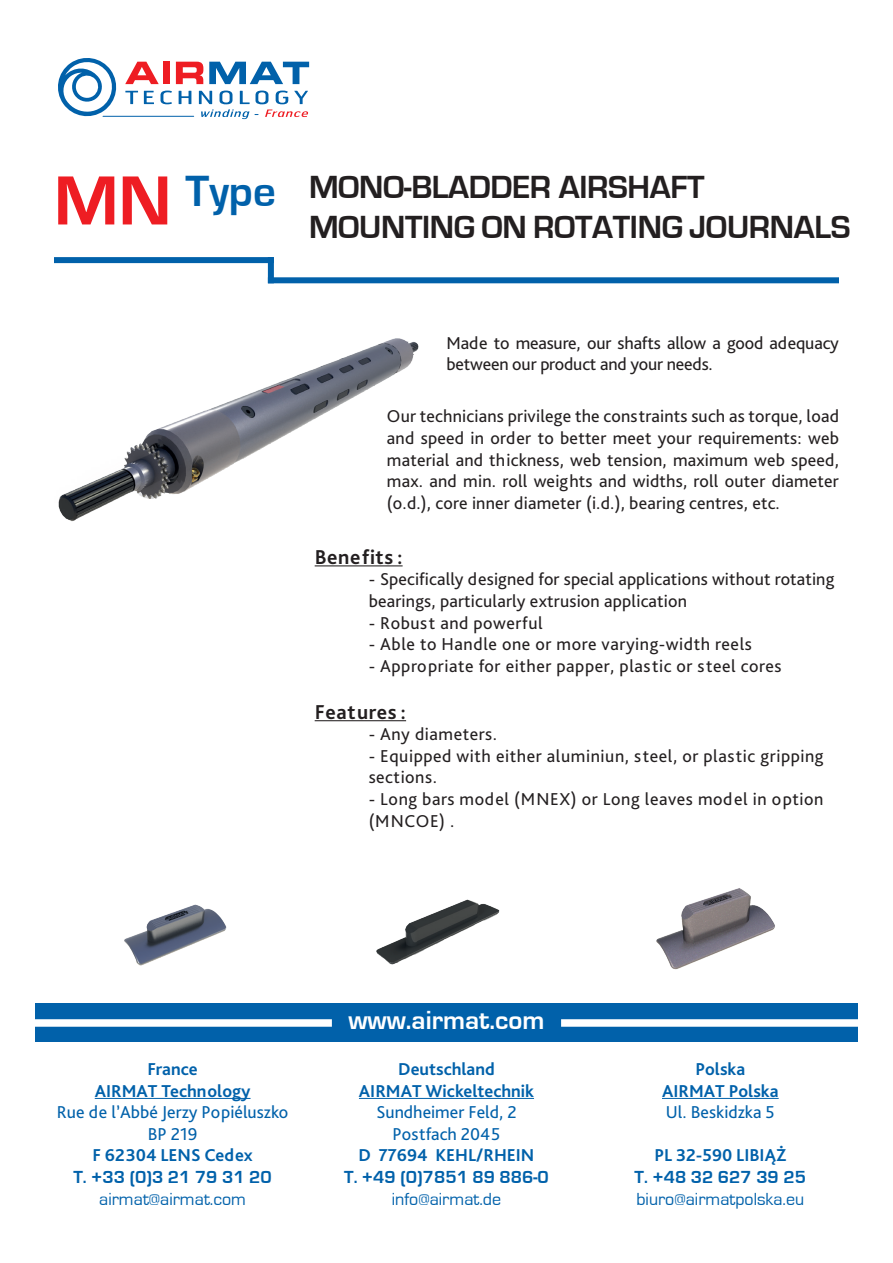
<style>
.page{position:relative;width:893px;height:1263px;background:#fff}
.page>*{position:absolute;margin:0;border:0;box-sizing:border-box;transform-origin:0 0}
.t1{font:700 72px "Eurostile";color:#ee1d23}
.t2{font:700 45px "Eurostile";color:#0161aa}
.t3{font:700 33px "Eurostile";letter-spacing:-.01em;color:#231f20}
.t4{font:700 27px "Eurostile";color:#fff}
.t5{font:700 21px "Bliss Pro";letter-spacing:.03em;color:#231f20}
.t6{font:18px/21.6px "Bliss Pro";letter-spacing:.015em;color:#231f20}
.t7{font:700 18px "Bliss Pro";color:#0161aa}
.t8{font:18px "Bliss Pro";color:#0161aa}
.t9{font:18px/21.6px "Bliss Pro";letter-spacing:-.01em;color:#231f20}
.t10{font:18px "Eurostile";color:#0161aa}
.t11{font:700 18px "Eurostile";color:#0161aa}
</style>
<div class="page">
<svg style="left:58px;top:58px;width:251px;height:62px"></svg>
<hr style="left:315px;top:565px;width:88px;height:1px;background:#231f20">
<hr style="left:315px;top:720px;width:91px;height:1px;background:#231f20">
<hr style="left:95px;top:1098px;width:156px;height:1px;background:#0161aa">
<hr style="left:359px;top:1098px;width:175px;height:1px;background:#0161aa">
<hr style="left:662px;top:1098px;width:117px;height:1px;background:#0161aa">
<div style="left:54px;top:257px;width:220px;height:6px;background:#0161aa"></div>
<div style="left:268px;top:277px;width:571px;height:6px;background:#0161aa"></div>
<div style="left:268px;top:257px;width:6px;height:26px;background:#0161aa"></div>
<div style="left:35px;top:1004px;width:823px;height:38px;background:#0161aa"></div>
<img style="left:58px;top:338px;width:361px;height:184px">
<div style="left:22px;top:1019px;width:310px;height:8px;background:#fff"></div>
<div style="left:561px;top:1019px;width:306px;height:8px;background:#fff"></div>
<img style="left:124px;top:904px;width:103px;height:62px">
<img style="left:376px;top:899px;width:124px;height:66px">
<img style="left:656px;top:888px;width:119px;height:82px">
<p class="t1" style="left:54px;top:162px;width:119px">MN</p>
<p class="t2" style="left:186px;top:167px;width:92px">Type</p>
<p class="t3" style="left:309px;top:170px;width:397px">MONO-BLADDER AIRSHAFT</p>
<p class="t3" style="left:309px;top:209px;width:543px">MOUNTING ON ROTATING JOURNALS</p>
<p class="t9" style="left:446px;top:331px;width:394px">Made to measure, our shafts allow a good adequacy between our product and your needs.</p>
<p class="t6" style="left:387px;top:405px;width:453px;text-align:justify">Our technicians privilege the constraints such as torque, load and speed in order to better meet your requirements: web material and thickness, web tension, maximum web speed, max. and min. roll weights and widths, roll outer diameter (o.d.), core inner diameter (i.d.), bearing centres, etc.</p>
<p class="t5" style="left:315px;top:544px;width:89px">Benefits :</p>
<p class="t6" style="left:369px;top:568px;width:467px">- Specifically designed for special applications without rotating bearings, particularly extrusion application</p>
<p class="t6" style="left:369px;top:611px;width:176px">- Robust and powerful</p>
<p class="t6" style="left:369px;top:633px;width:385px">- Able to Handle one or more varying-width reels</p>
<p class="t6" style="left:369px;top:655px;width:414px">- Appropriate for either papper, plastic or steel cores</p>
<p class="t5" style="left:315px;top:699px;width:93px">Features :</p>
<p class="t6" style="left:369px;top:723px;width:130px">- Any diameters.</p>
<p class="t6" style="left:369px;top:745px;width:456px">- Equipped with either aluminiun, steel, or plastic gripping sections.</p>
<p class="t6" style="left:369px;top:788px;width:456px">- Long bars model (MNEX) or Long leaves model in option (MNCOE) .</p>
<p class="t7" style="left:148px;top:1058px;width:52px">France</p>
<p class="t7" style="left:95px;top:1079px;width:157px">AIRMAT Technology</p>
<p class="t8" style="left:57px;top:1101px;width:233px">Rue de l’Abbé Jerzy Popiéluszko</p>
<p class="t8" style="left:148px;top:1123px;width:51px">BP 219</p>
<p class="t7" style="left:92px;top:1144px;width:162px">F 62304 LENS Cedex</p>
<p class="t11" style="left:73px;top:1167px;width:200px">T. +33 (0)3 21 79 31 20</p>
<p class="t10" style="left:99px;top:1189px;width:148px">airmat@airmat.com</p>
<p class="t4" style="left:348px;top:1005px;width:198px">www.airmat.com</p>
<p class="t7" style="left:398px;top:1058px;width:98px">Deutschland</p>
<p class="t7" style="left:359px;top:1079px;width:177px">AIRMAT Wickeltechnik</p>
<p class="t8" style="left:376px;top:1101px;width:142px">Sundheimer Feld, 2</p>
<p class="t8" style="left:393px;top:1123px;width:109px">Postfach 2045</p>
<p class="t7" style="left:359px;top:1144px;width:177px">D 77694 KEHL/RHEIN</p>
<p class="t11" style="left:344px;top:1167px;width:206px">T. +49 (0)7851 89 886-0</p>
<p class="t10" style="left:392px;top:1189px;width:111px">info@airmat.de</p>
<p class="t7" style="left:695px;top:1058px;width:51px">Polska</p>
<p class="t7" style="left:662px;top:1079px;width:118px">AIRMAT Polska</p>
<p class="t8" style="left:666px;top:1101px;width:110px">Ul. Beskidzka 5</p>
<p class="t7" style="left:654px;top:1144px;width:133px">PL 32-590 LIBIĄŻ</p>
<p class="t11" style="left:635px;top:1167px;width:173px">T. +48 32 627 39 25</p>
<p class="t10" style="left:636px;top:1189px;width:169px">biuro@airmatpolska.eu</p>
</div>
